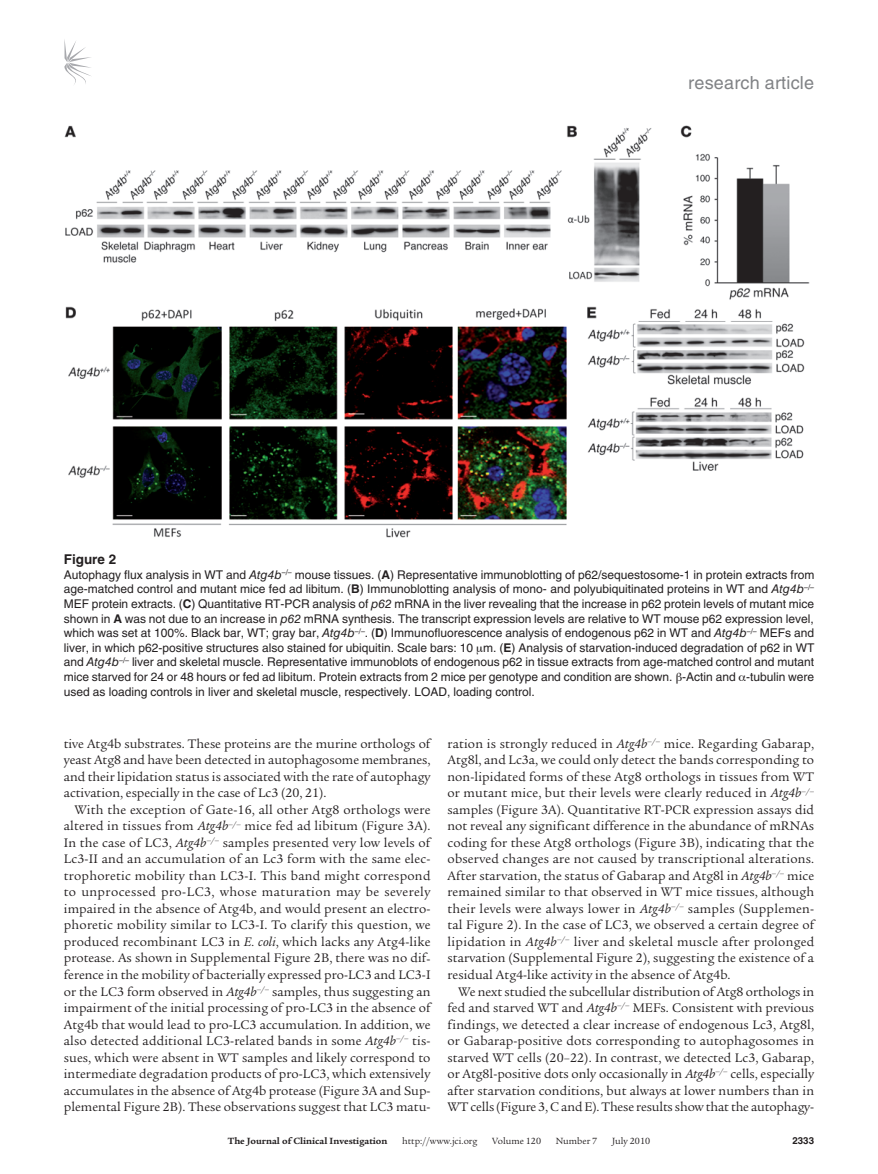
<style>
.page{position:relative;width:878px;height:1174px;background:#fff}
.page>*{position:absolute;margin:0;border:0;box-sizing:border-box;transform-origin:0 0}
.t1{font:18px "Helvetica LT Std";letter-spacing:.01em;color:#808285}
.t2{font:13.5px/16.5px "Legacy Serif Std";color:#231f20;text-align:justify}
.t3{font:700 13.5px "Helvetica LT Std";color:#231f20}
.t4{font:12px/14.7px "Helvetica LT Std";color:#231f20;text-align:justify}
.t5{font:9.75px "Legacy Serif Std";color:#231f20}
.t6{font:700 9.75px "Legacy Serif Std";color:#231f20}
.t7{font:700 9.75px "Helvetica LT Std";color:#231f20}
.s1{font-style:italic}
.s2{font-weight:700}
</style>
<div class="page">
<svg style="left:64px;top:39px;width:27px;height:45px"></svg>
<img style="left:64px;top:125px;width:746px;height:413px">
<h1 class="t1" style="left:688px;top:72px;width:127px">research article</h1>
<p class="t3" style="left:64px;top:551px;width:54px">Figure 2</p>
<p class="t4" style="left:64px;top:567px;width:752px">Autophagy flux analysis in WT and <span class="s1">Atg4b</span><sup>–/–</sup> mouse tissues. (<span class="s2">A</span>) Representative immunoblotting of p62/sequestosome-1 in protein extracts from age-matched control and mutant mice fed ad libitum. (<span class="s2">B</span>) Immunoblotting analysis of mono- and polyubiquitinated proteins in WT and <span class="s1">Atg4b</span><sup>–/– </sup>MEF protein extracts. (<span class="s2">C</span>) Quantitative RT-PCR analysis of <span class="s1">p62</span> mRNA in the liver revealing that the increase in p62 protein levels of mutant mice shown in <span class="s2">A</span> was not due to an increase in <span class="s1">p62</span> mRNA synthesis. The transcript expression levels are relative to WT mouse p62 expression level, which was set at 100%. Black bar, WT; gray bar, <span class="s1">Atg4b</span><sup>–/–</sup>. (<span class="s2">D</span>) Immunofluorescence analysis of endogenous p62 in WT and <span class="s1">Atg4b</span><sup>–/–</sup> MEFs and liver, in which p62-positive structures also stained for ubiquitin. Scale bars: 10 m. (<span class="s2">E</span>) Analysis of starvation-induced degradation of p62 in WT and <span class="s1">Atg4b</span><sup>–/–</sup> liver and skeletal muscle. Representative immunoblots of endogenous p62 in tissue extracts from age-matched control and mutant mice starved for 24 or 48 hours or fed ad libitum. Protein extracts from 2 mice per genotype and condition are shown. -Actin and -tubulin were used as loading controls in liver and skeletal muscle, respectively. LOAD, loading control.</p>
<p class="t2" style="left:64px;top:735px;width:368px">tive Atg4b substrates. These proteins are the murine orthologs of yeast Atg8 and have been detected in autophagosome membranes, and their lipidation status is associated with the rate of autophagy activation, especially in the case of Lc3 (20, 21).</p>
<p class="t2" style="left:64px;top:801px;width:368px;text-indent:11px">With the exception of Gate-16, all other Atg8 orthologs were altered in tissues from <span class="s1">Atg4b</span><sup>–/–</sup> mice fed ad libitum (Figure 3A).<br>In the case of LC3, <span class="s1">Atg4b</span><sup>–/–</sup> samples presented very low levels of Lc3-II and an accumulation of an Lc3 form with the same elec&shy;trophoretic mobility than LC3-I. This band might correspond to unprocessed pro-LC3, whose maturation may be severely impaired in the absence of Atg4b, and would present an electro&shy;phoretic mobility similar to LC3-I. To clarify this question, we produced recombinant LC3 in <span class="s1">E. coli</span>, which lacks any Atg4-like protease. As shown in Supplemental Figure 2B, there was no dif&shy;ference in the mobility of bacterially expressed pro-LC3 and LC3-I or the LC3 form observed in <span class="s1">Atg4b</span><sup>–/–</sup> samples, thus suggesting an impairment of the initial processing of pro-LC3 in the absence of Atg4b that would lead to pro-LC3 accumulation. In addition, we also detected additional LC3-related bands in some <span class="s1">Atg4b</span><sup>–/–</sup> tis&shy;sues, which were absent in WT samples and likely correspond to intermediate degradation products of pro-LC3, which extensively accumulates in the absence of Atg4b protease (Figure 3A and Sup&shy;plemental Figure 2B). These observations suggest that LC3 matu-</p>
<p class="t2" style="left:447px;top:735px;width:368px">ration is strongly reduced in <span class="s1">Atg4b</span><sup>–/–</sup> mice. Regarding Gabarap, Atg8l, and Lc3a, we could only detect the bands corresponding to non-lipidated forms of these Atg8 orthologs in tissues from WT or mutant mice, but their levels were clearly reduced in <span class="s1">Atg4b</span><sup>–/– </sup>samples (Figure 3A). Quantitative RT-PCR expression assays did not reveal any significant difference in the abundance of mRNAs coding for these Atg8 orthologs (Figure 3B), indicating that the observed changes are not caused by transcriptional alterations.<br>After starvation, the status of Gabarap and Atg8l in <span class="s1">Atg4b</span><sup>–/–</sup> mice remained similar to that observed in WT mice tissues, although their levels were always lower in <span class="s1">Atg4b</span><sup>–/–</sup> samples (Supplemen&shy;tal Figure 2). In the case of LC3, we observed a certain degree of lipidation in <span class="s1">Atg4b</span><sup>–/–</sup> liver and skeletal muscle after prolonged starvation (Supplemental Figure 2), suggesting the existence of a residual Atg4-like activity in the absence of Atg4b.</p>
<p class="t2" style="left:447px;top:983px;width:368px;text-indent:11px">We next studied the subcellular distribution of Atg8 orthologs in fed and starved WT and <span class="s1">Atg4b</span><sup>–/–</sup> MEFs. Consistent with previous findings, we detected a clear increase of endogenous Lc3, Atg8l, or Gabarap-positive dots corresponding to autophagosomes in starved WT cells (20–22). In contrast, we detected Lc3, Gabarap, or Atg8l-positive dots only occasionally in <span class="s1">Atg4b</span><sup>–/–</sup> cells, especially after starvation conditions, but always at lower numbers than in WT cells (Figure 3, C and E). These results show that the autophagy-</p>
<p class="t6" style="left:228px;top:1135px;width:161px">The Journal of Clinical Investigation</p>
<p class="t5" style="left:402px;top:1135px;width:77px">http://www.jci.org</p>
<p class="t5" style="left:492px;top:1135px;width:50px">Volume 120</p>
<p class="t5" style="left:556px;top:1135px;width:43px">Number 7</p>
<p class="t5" style="left:612px;top:1135px;width:40px">July 2010</p>
<p class="t7" style="left:792px;top:1134px;width:23px">2333</p>
</div>
